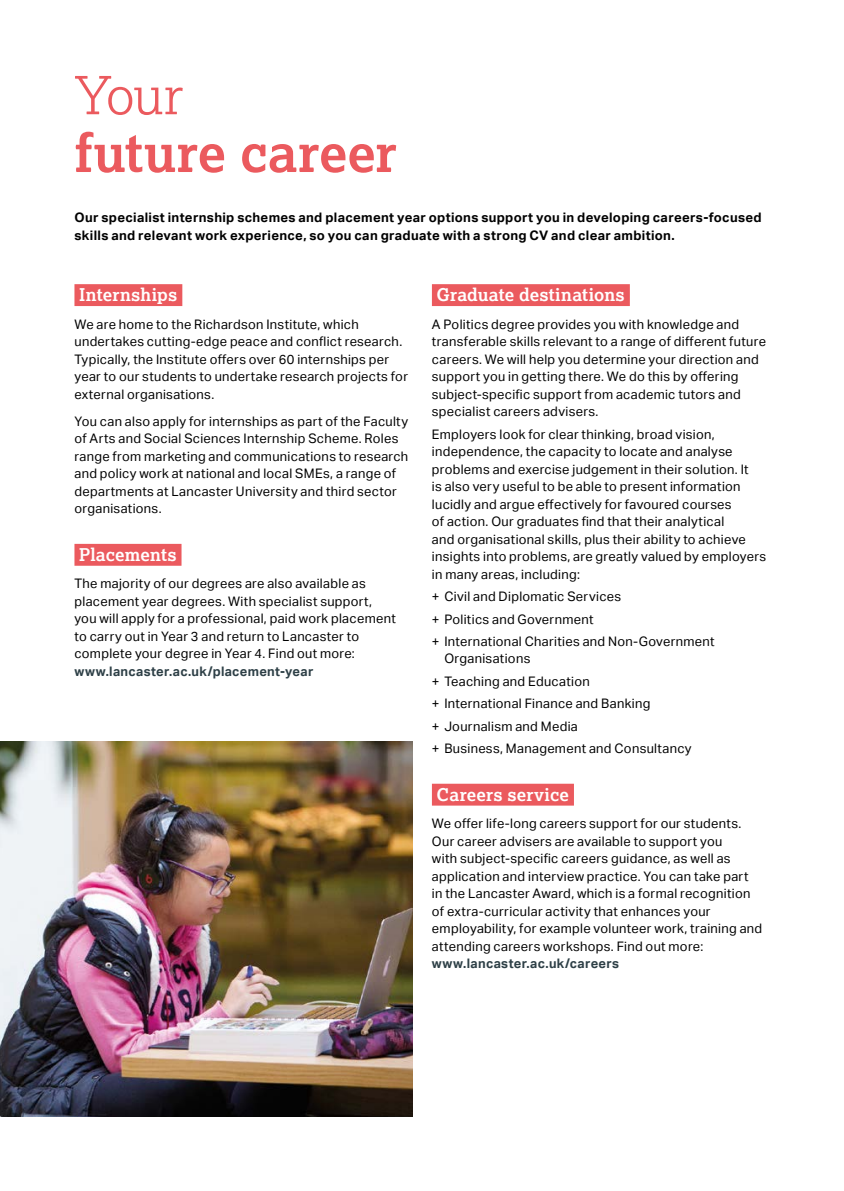
<style>
.page{position:relative;width:844px;height:1191px;background:#fff}
.page>*{position:absolute;margin:0;border:0;box-sizing:border-box;transform-origin:0 0}
.t1{font:700 52.5px "Lexia";color:#eb5a5e}
.t2{font:300 52.5px "Lexia";color:#eb5a5e}
.t3{font:700 17.5px "Lexia";letter-spacing:.01em;color:#fff}
.t4{font:13.12px/17.5px "Aktiv Grotesk";letter-spacing:.025em;color:#000}
.t5{font:700 13.12px/17.5px "Aktiv Grotesk";letter-spacing:.025em;color:#000}
.t6{font:700 13.12px "Aktiv Grotesk";letter-spacing:.025em;color:#2d3f46}
</style>
<div class="page">
<div style="left:74px;top:284px;width:108px;height:22px;background:#eb5a5e"></div>
<div style="left:74px;top:544px;width:107px;height:22px;background:#eb5a5e"></div>
<div style="left:432px;top:284px;width:197px;height:22px;background:#eb5a5e"></div>
<div style="left:432px;top:783px;width:141px;height:22px;background:#eb5a5e"></div>
<img style="left:0;top:742px;width:412px;height:374px">
<hr style="left:843px;top:0;width:1px;height:1191px;background:#008777">
<h1 class="t2" style="left:74px;top:62px;width:110px">Your</h1>
<h1 class="t1" style="left:74px;top:120px;width:324px">future career</h1>
<p class="t5" style="left:74px;top:209px;width:688px">Our specialist internship schemes and placement year options support you in developing careers-focused skills and relevant work experience, so you can graduate with a strong CV and clear ambition.</p>
<h2 class="t3" style="left:79px;top:284px;width:100px">Internships</h2>
<p class="t4" style="left:74px;top:315px;width:335px">We are home to the Richardson Institute, which undertakes cutting-edge peace and conflict research.<br>Typically, the Institute offers over 60 internships per year to our students to undertake research projects for external organisations.</p>
<p class="t4" style="left:74px;top:413px;width:335px">You can also apply for internships as part of the Faculty of Arts and Social Sciences Internship Scheme. Roles range from marketing and communications to research and policy work at national and local SMEs, a range of departments at Lancaster University and third sector organisations.</p>
<h2 class="t3" style="left:79px;top:543px;width:99px">Placements</h2>
<p class="t4" style="left:74px;top:575px;width:323px">The majority of our degrees are also available as placement year degrees. With specialist support, you will apply for a professional, paid work placement to carry out in Year 3 and return to Lancaster to complete your degree in Year 4. Find out more:</p>
<p class="t6" style="left:74px;top:663px;width:240px">www.lancaster.ac.uk/placement-year</p>
<h2 class="t3" style="left:436px;top:284px;width:190px">Graduate destinations</h2>
<p class="t4" style="left:432px;top:315px;width:335px">A Politics degree provides you with knowledge and transferable skills relevant to a range of different future careers. We will help you determine your direction and support you in getting there. We do this by offering subject-specific support from academic tutors and specialist careers advisers.</p>
<p class="t4" style="left:432px;top:425px;width:336px">Employers look for clear thinking, broad vision, independence, the capacity to locate and analyse problems and exercise judgement in their solution. It<br>is also very useful to be able to present information lucidly and argue effectively for favoured courses<br>of action. Our graduates find that their analytical<br>and organisational skills, plus their ability to achieve insights into problems, are greatly valued by employers in many areas, including:</p>
<p class="t4" style="left:432px;top:585px;width:284px;line-height:22.4px">+ Civil and Diplomatic Services<br>+ Politics and Government<br>+ International Charities and Non-Government</p>
<p class="t4" style="left:432px;top:648px;width:261px;line-height:22.4px;text-indent:12px">Organisations<br>+ Teaching and Education<br>+ International Finance and Banking<br>+ Journalism and Media<br>+ Business, Management and Consultancy</p>
<h2 class="t3" style="left:436px;top:783px;width:134px">Careers service</h2>
<p class="t4" style="left:432px;top:814px;width:332px">We offer life-long careers support for our students.<br>Our career advisers are available to support you<br>with subject-specific careers guidance, as well as application and interview practice. You can take part<br>in the Lancaster Award, which is a formal recognition of extra-curricular activity that enhances your employability, for example volunteer work, training and attending careers workshops. Find out more:</p>
<p class="t6" style="left:432px;top:956px;width:189px">www.lancaster.ac.uk/careers</p>
</div>
